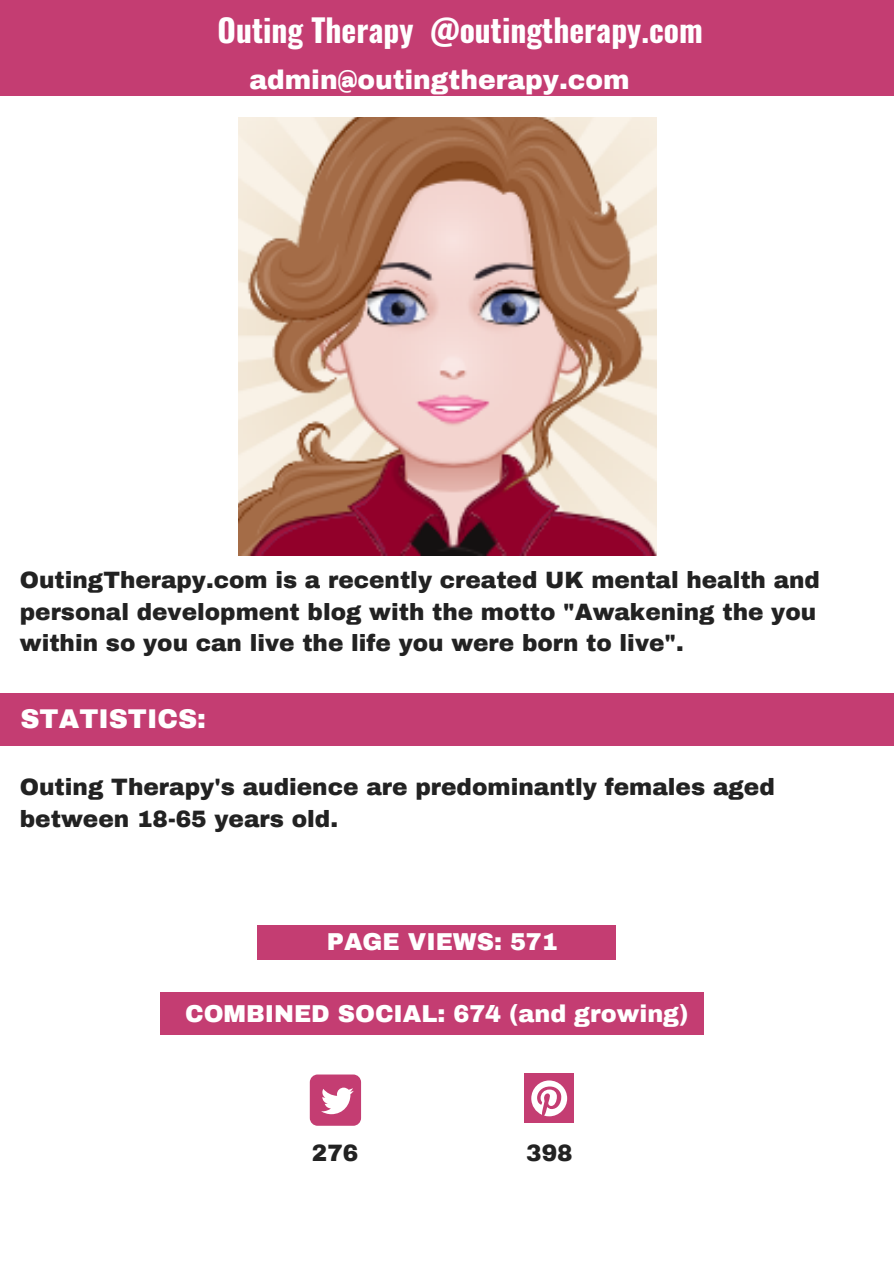
<style>
.page{position:relative;width:894px;height:1264px;background:#fff}
.page>*{position:absolute;margin:0;border:0;box-sizing:border-box;transform-origin:0 0}
.t1{font:700 31.5px "Oswald";color:#fff}
.t2{font:900 26.55px "Archivo";color:#fff}
.t3{font:900 23.85px "Archivo";color:#fff}
.t4{font:900 23.25px/31.5px "Archivo";color:#222}
.t5{font:900 23.1px/31.5px "Archivo";color:#222}
</style>
<div class="page">
<div style="left:0;top:693px;width:893px;height:52px;background:#c43d72"></div>
<img style="left:238px;top:117px;width:418px;height:438px">
<div style="left:0;top:0;width:893px;height:96px;background:#c43d72"></div>
<div style="left:310px;top:1074px;width:51px;height:51px;background:#c43d72;border-radius:8px"></div>
<svg style="left:321px;top:1087px;width:32px;height:27px"></svg>
<div style="left:524px;top:1073px;width:50px;height:50px;background:#c43d72"></div>
<svg style="left:531px;top:1080px;width:36px;height:36px"></svg>
<div style="left:257px;top:925px;width:358px;height:34px;background:#c43d72"></div>
<div style="left:161px;top:992px;width:542px;height:42px;background:#c43d72"></div>
<h1 class="t1" style="left:217px;top:5px;width:486px">Outing Therapy @outingtherapy.com</h1>
<p class="t2" style="left:249px;top:65px;width:382px">admin@outingtherapy.com</p>
<p class="t5" style="left:20px;top:565px;width:801px">OutingTherapy.com is a recently created UK mental health and personal development blog with the motto "Awakening the you within so you can live the life you were born to live".</p>
<p class="t2" style="left:20px;top:704px;width:187px">STATISTICS:</p>
<p class="t4" style="left:20px;top:771px;width:756px">Outing Therapy's audience are predominantly females aged between 18-65 years old.</p>
<p class="t3" style="left:290px;top:918px;width:97px">STATS:</p>
<p class="t3" style="left:327px;top:929px;width:232px">PAGE VIEWS: 571</p>
<p class="t3" style="left:185px;top:1000px;width:505px">COMBINED SOCIAL: 674 (and growing)</p>
<p class="t4" style="left:312px;top:1137px;width:48px">276</p>
<p class="t4" style="left:526px;top:1137px;width:48px">398</p>
</div>
